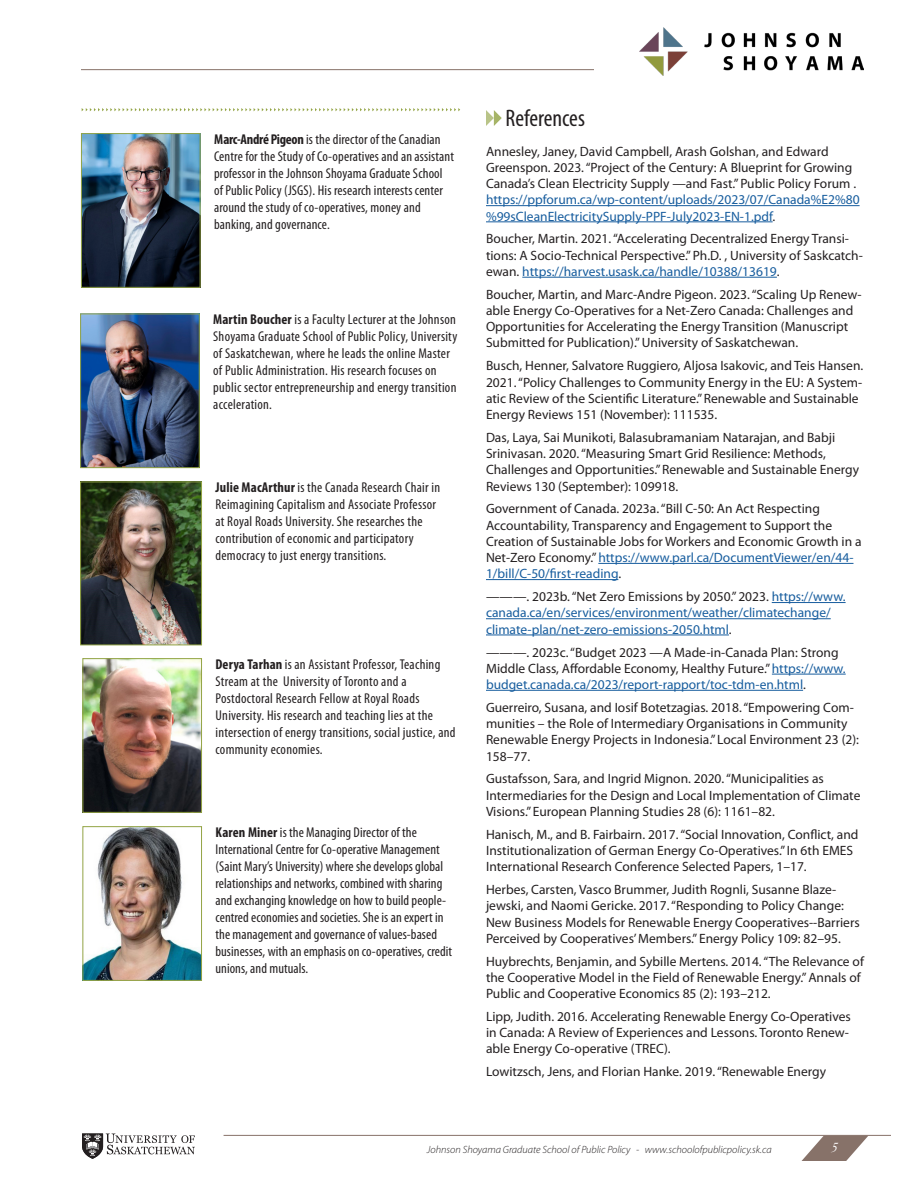
<style>
.page{position:relative;width:918px;height:1188px;background:#fff}
.page>*{position:absolute;margin:0;border:0;box-sizing:border-box;transform-origin:0 0}
.MAIN_TITLE{font:condensed 24px "Myriad Pro";color:#231f20}
.t1{font:italic 15px "Garamond";color:#fff}
.WRITER_NAME{font:condensed 14.25px/17.1px "Myriad Pro";letter-spacing:.01em;color:#231f20}
.t2{font:13.5px/16.2px "Myriad Pro";color:#231f20}
.t3{font:13.5px/16.2px "Myriad Pro";color:#175d9e}
.t4{font:italic 300 10.5px "Myriad Pro";color:#231f20}
.s1{font-weight:700}
.s2{color:#175d9e}
.s3{color:#231f20}
</style>
<div class="page">
<hr style="left:81px;top:69px;width:513px;height:1px;background:#877269">
<svg style="left:82px;top:1134px;width:113px;height:25px"></svg>
<hr style="left:224px;top:1135px;width:667px;height:1px;background:#877269">
<svg style="left:802px;top:1136px;width:66px;height:25px"></svg>
<img style="left:640px;top:27px;width:224px;height:49px">
<img style="left:83px;top:135px;width:116px;height:151px">
<div style="left:81px;top:133px;width:120px;height:155px;border:1px solid #93a445"></div>
<svg style="left:82px;top:108px;width:378px;height:3px"></svg>
<img style="left:82px;top:315px;width:116px;height:151px">
<div style="left:80px;top:313px;width:120px;height:155px;border:1px solid #93a445"></div>
<hr style="left:486px;top:205px;width:374px;height:1px;background:#175d9e">
<hr style="left:486px;top:222px;width:287px;height:1px;background:#175d9e">
<hr style="left:522px;top:277px;width:255px;height:1px;background:#175d9e">
<hr style="left:598px;top:563px;width:255px;height:1px;background:#175d9e">
<hr style="left:486px;top:579px;width:132px;height:1px;background:#175d9e">
<hr style="left:772px;top:602px;width:74px;height:1px;background:#175d9e">
<hr style="left:486px;top:618px;width:345px;height:1px;background:#175d9e">
<hr style="left:486px;top:635px;width:243px;height:1px;background:#175d9e">
<hr style="left:772px;top:674px;width:74px;height:1px;background:#175d9e">
<hr style="left:486px;top:690px;width:317px;height:1px;background:#175d9e">
<svg style="left:486px;top:110px;width:16px;height:16px"></svg>
<img style="left:82px;top:483px;width:118px;height:160px">
<div style="left:80px;top:481px;width:122px;height:164px;border:1px solid #93a445"></div>
<img style="left:84px;top:660px;width:116px;height:151px">
<div style="left:82px;top:658px;width:120px;height:155px;border:1px solid #93a445"></div>
<img style="left:84px;top:828px;width:116px;height:151px">
<div style="left:82px;top:826px;width:120px;height:155px;border:1px solid #93a445"></div>
<p class="WRITER_NAME" style="left:214px;top:130px;width:242px"><span class="s1">Marc-André Pigeon</span> is the director of the Canadian Centre for the Study of Co-operatives and an assistant professor in the Johnson Shoyama Graduate School of Public Policy (JSGS). His research interests center around the study of co-operatives, money and banking, and governance.</p>
<p class="WRITER_NAME" style="left:213px;top:310px;width:246px"><span class="s1">Martin Boucher</span> is a Faculty Lecturer at the Johnson Shoyama Graduate School of Public Policy, University of Saskatchewan, where he leads the online Master of Public Administration. His research focuses on public sector entrepreneurship and energy transition acceleration.</p>
<p class="WRITER_NAME" style="left:215px;top:478px;width:226px"><span class="s1">Julie MacArthur</span> is the Canada Research Chair in Reimagining Capitalism and Associate Professor at Royal Roads University. She researches the contribution of economic and participatory democracy to just energy transitions.</p>
<p class="WRITER_NAME" style="left:215px;top:655px;width:242px"><span class="s1">Derya Tarhan</span> is an Assistant Professor, Teaching Stream at the University of Toronto and a Postdoctoral Research Fellow at Royal Roads University. His research and teaching lies at the intersection of energy transitions, social justice, and community economies.</p>
<p class="WRITER_NAME" style="left:215px;top:823px;width:238px"><span class="s1">Karen Miner</span> is the Managing Director of the International Centre for Co-operative Management (Saint Mary’s University) where she develops global relationships and networks, combined with sharing and exchanging knowledge on how to build people&shy;centred economies and societies. She is an expert in the management and governance of values-based businesses, with an emphasis on co-operatives, credit unions, and mutuals.</p>
<p class="MAIN_TITLE" style="left:506px;top:104px;width:81px">References</p>
<p class="t2" style="left:486px;top:143px;width:375px">Annesley, Janey, David Campbell, Arash Golshan, and Edward Greenspon. 2023. “Project of the Century: A Blueprint for Growing Canada’s Clean Electricity Supply —and Fast.” Public Policy Forum . <span class="s2">https://ppforum.ca/wp-content/uploads/2023/07/Canada%E2%80 %99sCleanElectricitySupply-PPF-July2023-EN-1.pdf</span>.</p>
<p class="t2" style="left:486px;top:231px;width:378px">Boucher, Martin. 2021. “Accelerating Decentralized Energy Transi&shy;tions: A Socio-Technical Perspective.” Ph.D. , University of Saskcatch&shy;ewan. <span class="s2">https://harvest.usask.ca/handle/10388/13619</span>.</p>
<p class="t2" style="left:486px;top:286px;width:377px">Boucher, Martin, and Marc-Andre Pigeon. 2023. “Scaling Up Renew&shy;able Energy Co-Operatives for a Net-Zero Canada: Challenges and Opportunities for Accelerating the Energy Transition (Manuscript Submitted for Publication).” University of Saskatchewan.</p>
<p class="t2" style="left:486px;top:358px;width:379px">Busch, Henner, Salvatore Ruggiero, Aljosa Isakovic, and Teis Hansen.<br>2021. “Policy Challenges to Community Energy in the EU: A System&shy;atic Review of the Scientific Literature.” Renewable and Sustainable Energy Reviews 151 (November): 111535.</p>
<p class="t2" style="left:486px;top:429px;width:375px">Das, Laya, Sai Munikoti, Balasubramaniam Natarajan, and Babji Srinivasan. 2020. “Measuring Smart Grid Resilience: Methods, Challenges and Opportunities.” Renewable and Sustainable Energy Reviews 130 (September): 109918.</p>
<p class="t2" style="left:486px;top:501px;width:377px">Government of Canada. 2023a. “Bill C-50: An Act Respecting Accountability, Transparency and Engagement to Support the Creation of Sustainable Jobs for Workers and Economic Growth in a Net-Zero Economy.” <span class="s2">https://www.parl.ca/DocumentViewer/en/44- 1/bill/C-50/first-reading</span>.</p>
<p class="t3" style="left:486px;top:588px;width:361px"><span class="s3">———. 2023b. “Net Zero Emissions by 2050.” 2023.</span> https://www. canada.ca/en/services/environment/weather/climatechange/ climate-plan/net-zero-emissions-2050.html<span class="s3">.</span></p>
<p class="t2" style="left:486px;top:644px;width:361px">———. 2023c. “Budget 2023 —A Made-in-Canada Plan: Strong<br>Middle Class, Affordable Economy, Healthy Future.” <span class="s2">https://www. budget.canada.ca/2023/report-rapport/toc-tdm-en.html</span>.</p>
<p class="t2" style="left:486px;top:699px;width:375px">Guerreiro, Susana, and Iosif Botetzagias. 2018. “Empowering Com&shy;munities – the Role of Intermediary Organisations in Community Renewable Energy Projects in Indonesia.” Local Environment 23 (2):<br>158–77.</p>
<p class="t2" style="left:486px;top:771px;width:376px">Gustafsson, Sara, and Ingrid Mignon. 2020. “Municipalities as<br>Intermediaries for the Design and Local Implementation of Climate<br>Visions.” European Planning Studies 28 (6): 1161–82.</p>
<p class="t2" style="left:486px;top:826px;width:374px">Hanisch, M., and B. Fairbairn. 2017. “Social Innovation, Conflict, and<br>Institutionalization of German Energy Co-Operatives.” In 6th EMES<br>International Research Conference Selected Papers, 1–17.</p>
<p class="t2" style="left:486px;top:881px;width:375px">Herbes, Carsten, Vasco Brummer, Judith Rognli, Susanne Blaze&shy;jewski, and Naomi Gericke. 2017. “Responding to Policy Change:<br>New Business Models for Renewable Energy Cooperatives--Barriers Perceived by Cooperatives’ Members.” Energy Policy 109: 82–95.</p>
<p class="t2" style="left:486px;top:953px;width:379px">Huybrechts, Benjamin, and Sybille Mertens. 2014. “The Relevance of the Cooperative Model in the Field of Renewable Energy.” Annals of<br>Public and Cooperative Economics 85 (2): 193–212.</p>
<p class="t2" style="left:486px;top:1008px;width:366px">Lipp, Judith. 2016. Accelerating Renewable Energy Co-Operatives in Canada: A Review of Experiences and Lessons. Toronto Renew&shy;able Energy Co-operative (TREC).</p>
<p class="t2" style="left:486px;top:1064px;width:342px">Lowitzsch, Jens, and Florian Hanke. 2019. “Renewable Energy</p>
<p class="t4" style="left:427px;top:1144px;width:346px">Johnson Shoyama Graduate School of Public Policy - www.schoolofpublicpolicy.sk.ca</p>
<p class="t1" style="left:831px;top:1137px;width:9px">5</p>
</div>
